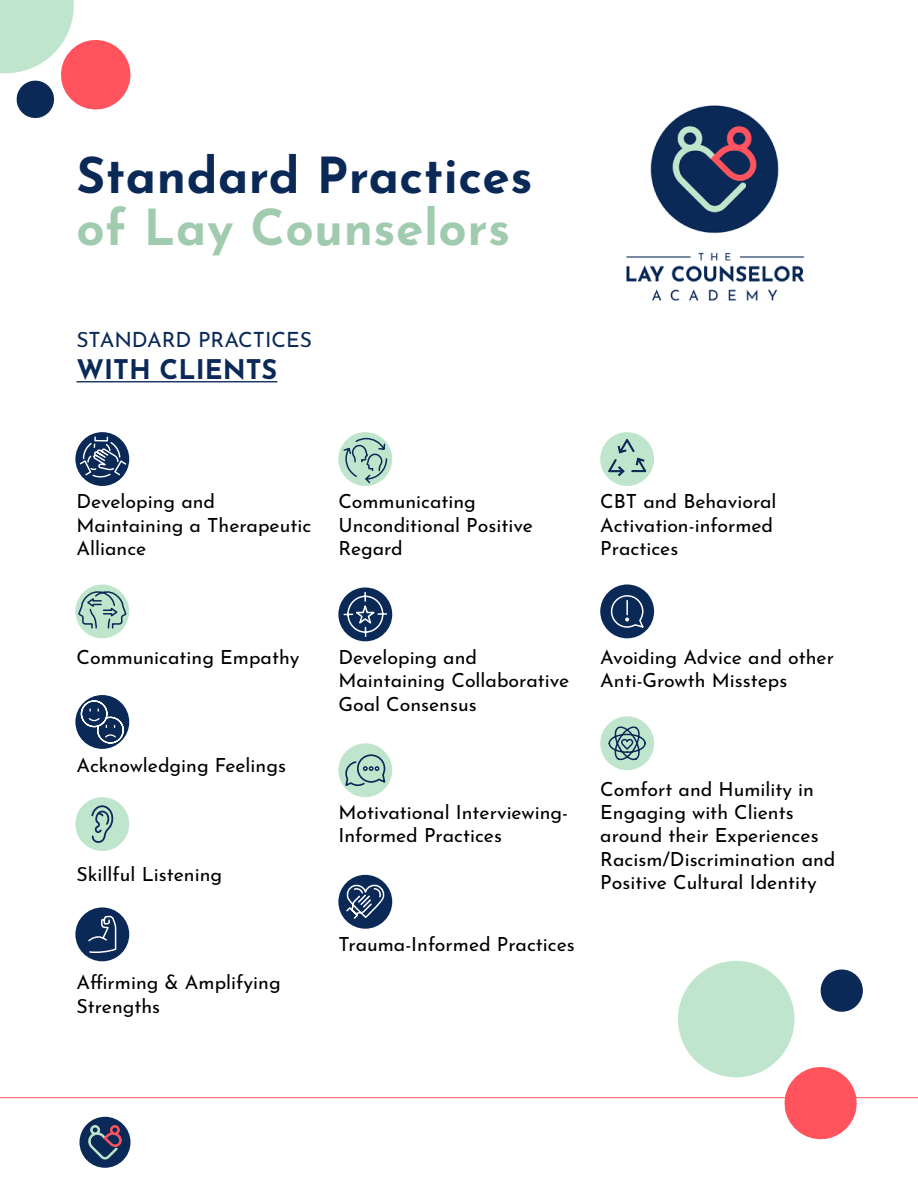
<style>
.page{position:relative;width:918px;height:1188px;background:#fff}
.page>*{position:absolute;margin:0;border:0;box-sizing:border-box;transform-origin:0 0}
.t1{font:700 49.5px "Josefin Sans";letter-spacing:.01em;color:#0a2957}
.t2{font:700 49.5px "Josefin Sans";letter-spacing:.01em;color:#a1cbae}
.t3{font:700 27px "Josefin Sans";color:#0a2957}
.t4{font:21px "Josefin Sans";color:#0a2957}
.t5{font:19.5px/23.4px "Josefin Sans";color:#000}
</style>
<div class="page">
<svg style="left:0;top:0;width:131px;height:118px"></svg>
<svg style="left:672px;top:960px;width:189px;height:180px"></svg>
<hr style="left:77px;top:381px;width:200px;height:1px;background:#0a2957">
<div style="left:75px;top:432px;width:54px;height:54px;background:#0a2957;border-radius:50%"></div>
<div style="left:338px;top:432px;width:54px;height:54px;background:#bfe6cc;border-radius:50%"></div>
<div style="left:338px;top:587px;width:54px;height:54px;background:#0a2957;border-radius:50%"></div>
<div style="left:338px;top:743px;width:54px;height:54px;background:#bfe6cc;border-radius:50%"></div>
<div style="left:338px;top:875px;width:54px;height:54px;background:#0a2957;border-radius:50%"></div>
<div style="left:600px;top:432px;width:54px;height:54px;background:#bfe6cc;border-radius:50%"></div>
<div style="left:600px;top:584px;width:54px;height:54px;background:#0a2957;border-radius:50%"></div>
<div style="left:600px;top:716px;width:54px;height:54px;background:#bfe6cc;border-radius:50%"></div>
<svg style="left:75px;top:584px;width:54px;height:54px"></svg>
<svg style="left:75px;top:695px;width:54px;height:54px"></svg>
<div style="left:75px;top:797px;width:54px;height:54px;background:#bfe6cc;border-radius:50%"></div>
<div style="left:75px;top:907px;width:54px;height:54px;background:#0a2957;border-radius:50%"></div>
<svg style="left:88px;top:915px;width:29px;height:47px"></svg>
<div style="left:94px;top:436px;width:14px;height:6px;border:1px solid #fff"></div>
<svg style="left:78px;top:441px;width:50px;height:38px"></svg>
<svg style="left:342px;top:437px;width:46px;height:48px"></svg>
<svg style="left:343px;top:591px;width:45px;height:47px"></svg>
<svg style="left:77px;top:587px;width:50px;height:157px"></svg>
<svg style="left:91px;top:805px;width:23px;height:38px"></svg>
<svg style="left:608px;top:723px;width:39px;height:38px"></svg>
<svg style="left:344px;top:882px;width:41px;height:38px"></svg>
<svg style="left:344px;top:754px;width:43px;height:34px"></svg>
<svg style="left:608px;top:439px;width:38px;height:37px"></svg>
<div style="left:821px;top:970px;width:42px;height:42px;background:#0a2957;border-radius:50%"></div>
<hr style="left:0;top:1097px;width:918px;height:1px;background:#ff545e">
<div style="left:80px;top:1117px;width:50px;height:51px;background:#0a2957;border-radius:50%"></div>
<svg style="left:88px;top:1125px;width:34px;height:35px"></svg>
<img style="left:626px;top:105px;width:179px;height:196px">
<svg style="left:610px;top:595px;width:34px;height:33px"></svg>
<h1 class="t1" style="left:77px;top:138px;width:458px">Standard Practices</h1>
<h1 class="t2" style="left:77px;top:191px;width:435px">of Lay Counselors</h1>
<p class="t4" style="left:77px;top:322px;width:237px">STANDARD PRACTICES</p>
<h2 class="t3" style="left:77px;top:349px;width:202px">WITH CLIENTS</h2>
<p class="t5" style="left:77px;top:488px;width:236px">Developing and<br>Maintaining a Therapeutic<br>Alliance</p>
<p class="t5" style="left:338px;top:488px;width:196px">Communicating<br>Unconditional Positive<br>Regard</p>
<p class="t5" style="left:600px;top:488px;width:178px">CBT and Behavioral<br>Activation-informed<br>Practices</p>
<p class="t5" style="left:77px;top:643px;width:224px">Communicating Empathy</p>
<p class="t5" style="left:77px;top:751px;width:211px">Acknowledging Feelings</p>
<p class="t5" style="left:77px;top:860px;width:147px">Skillful Listening</p>
<p class="t5" style="left:77px;top:968px;width:206px">Affirming &amp; Amplifying<br>Strengths</p>
<p class="t5" style="left:338px;top:643px;width:232px">Developing and<br>Maintaining Collaborative<br>Goal Consensus</p>
<p class="t5" style="left:600px;top:643px;width:235px">Avoiding Advice and other<br>Anti-Growth Missteps</p>
<p class="t5" style="left:338px;top:798px;width:231px">Motivational Interviewing-<br>Informed Practices</p>
<p class="t5" style="left:338px;top:930px;width:238px">Trauma-Informed Practices</p>
<p class="t5" style="left:600px;top:775px;width:237px">Comfort and Humility in<br>Engaging with Clients around their Experiences<br>Racism/Discrimination and<br>Positive Cultural Identity</p>
</div>
